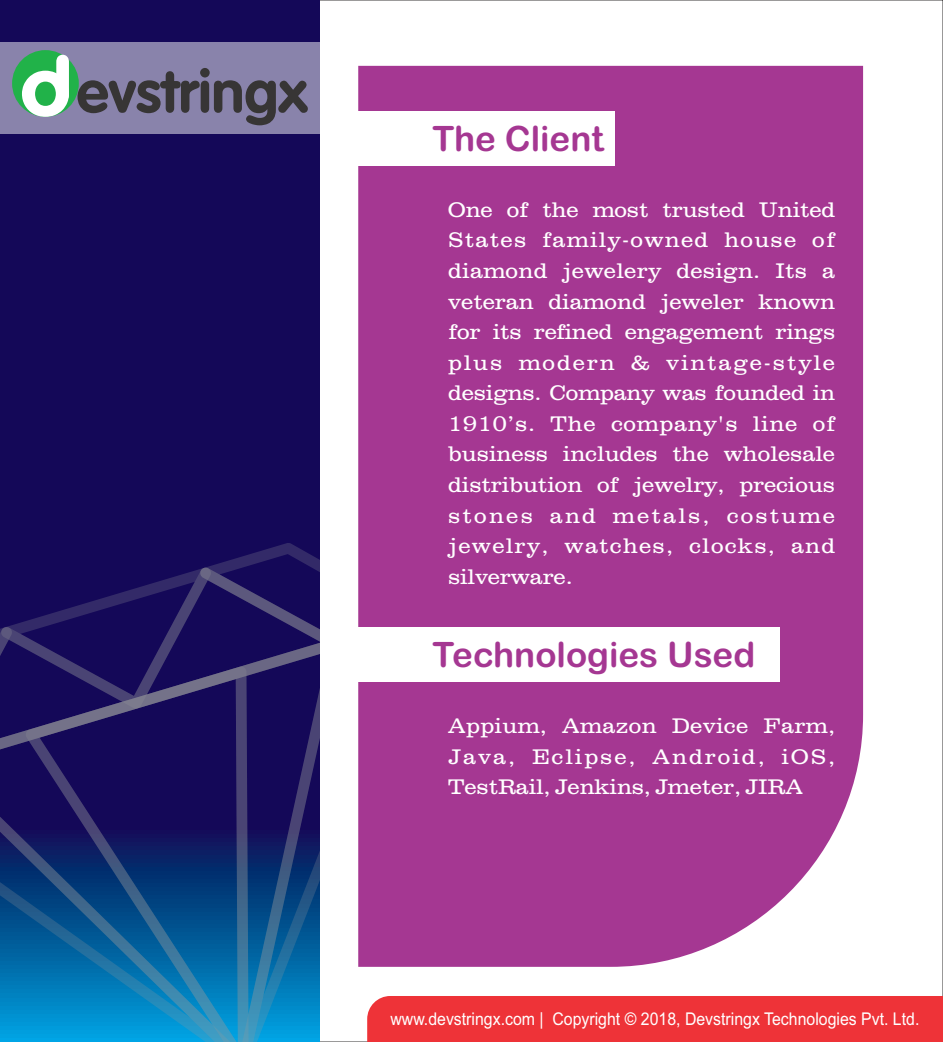
<style>
.page{position:relative;width:943px;height:1042px;background:#fff}
.page>*{position:absolute;margin:0;border:0;box-sizing:border-box;transform-origin:0 0}
.t1{font:35px "Arial Rounded MT Bold";color:#a53792}
.t2{font:21px/30.6px "Clarendon";letter-spacing:.065em;color:#fff;text-align:justify}
.t3{font:17.5px "Arial";color:#fff;scale:.9 1}
</style>
<div class="page">
<div style="left:367px;top:996px;width:576px;height:46px;background:#ee3338"></div>
<div style="left:358px;top:66px;width:505px;height:901px;background:#a53792"></div>
<div style="left:358px;top:111px;width:257px;height:55px;background:#fff"></div>
<div style="left:0;top:0;width:320px;height:1042px;background:#140858"></div>
<svg style="left:0;top:769px;width:320px;height:273px"></svg>
<svg style="left:25px;top:769px;width:224px;height:273px"></svg>
<svg style="left:0;top:543px;width:320px;height:226px"></svg>
<div style="left:0;top:42px;width:320px;height:92px;background:#8983ab"></div>
<div style="left:12px;top:50px;width:67px;height:67px;background:#21b249;border-radius:50%"></div>
<svg style="left:22px;top:55px;width:47px;height:62px"></svg>
<svg style="left:77px;top:68px;width:231px;height:57px"></svg>
<div style="left:358px;top:627px;width:421px;height:55px;background:#fff"></div>
<h1 class="t1" style="left:432px;top:126px;width:173px">The Client</h1>
<p class="t2" style="left:448px;top:196px;width:388px">One of the most trusted United States family-owned house of diamond jewelery design. Its a veteran diamond jeweler known for its refined engagement rings plus modern &amp; vintage-style designs. Company was founded in 1910’s. The company's line of business includes the wholesale distribution of jewelry, precious stones and metals, costume jewelry, watches, clocks, and silverware.</p>
<h1 class="t1" style="left:432px;top:642px;width:324px">Technologies Used</h1>
<p class="t2" style="left:448px;top:712px;width:388px">Appium, Amazon Device Farm, Java, Eclipse, Android, iOS, TestRail, Jenkins, Jmeter, JIRA</p>
<p class="t3" style="left:390px;top:1012px;width:589px">www.devstringx.com | Copyright © 2018, Devstringx Technologies Pvt. Ltd.</p>
</div>
